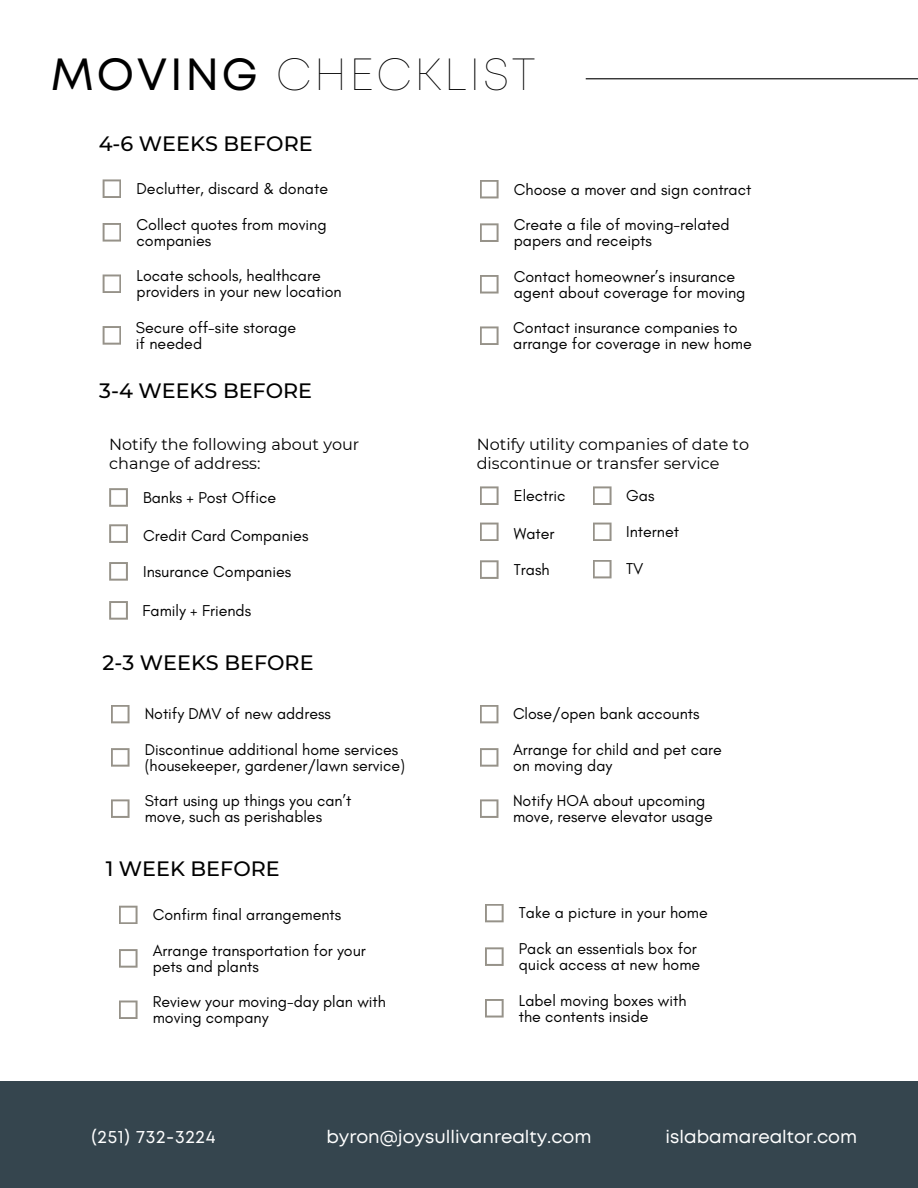
<style>
.page{position:relative;width:918px;height:1188px;background:#fff}
.page>*{position:absolute;margin:0;border:0;box-sizing:border-box;transform-origin:0 0}
.t1{font:100 45px "Mont";letter-spacing:.06em;color:#000}
.t2{font:500 20.7px "Montserrat";color:#000}
.t3{font:18px "Mont";color:#fff}
.t4{font:18px "Mont";letter-spacing:.04em;color:#fff}
.t5{font:16.05px/16px "Glacial Indifference";color:#000}
.t6{font:16.05px/19px "Montserrat";color:#000}
.t7{font:15.9px/15.9px "Glacial Indifference";color:#000}
.s1{font-weight:400}
</style>
<div class="page">
<svg style="left:103px;top:223px;width:18px;height:19px"></svg>
<svg style="left:103px;top:179px;width:18px;height:19px"></svg>
<svg style="left:103px;top:275px;width:18px;height:18px"></svg>
<svg style="left:103px;top:326px;width:18px;height:19px"></svg>
<svg style="left:480px;top:223px;width:19px;height:19px"></svg>
<svg style="left:480px;top:180px;width:19px;height:18px"></svg>
<svg style="left:480px;top:275px;width:19px;height:19px"></svg>
<svg style="left:480px;top:326px;width:19px;height:19px"></svg>
<svg style="left:109px;top:524px;width:19px;height:19px"></svg>
<svg style="left:109px;top:488px;width:19px;height:19px"></svg>
<svg style="left:109px;top:562px;width:19px;height:19px"></svg>
<svg style="left:109px;top:601px;width:19px;height:19px"></svg>
<svg style="left:480px;top:523px;width:19px;height:18px"></svg>
<svg style="left:480px;top:486px;width:19px;height:19px"></svg>
<svg style="left:480px;top:560px;width:19px;height:19px"></svg>
<svg style="left:593px;top:486px;width:19px;height:19px"></svg>
<svg style="left:593px;top:523px;width:19px;height:18px"></svg>
<svg style="left:593px;top:560px;width:19px;height:18px"></svg>
<svg style="left:111px;top:748px;width:19px;height:19px"></svg>
<svg style="left:111px;top:705px;width:19px;height:18px"></svg>
<svg style="left:111px;top:799px;width:19px;height:19px"></svg>
<svg style="left:480px;top:799px;width:18px;height:19px"></svg>
<svg style="left:480px;top:748px;width:18px;height:19px"></svg>
<svg style="left:480px;top:705px;width:18px;height:18px"></svg>
<svg style="left:119px;top:949px;width:19px;height:19px"></svg>
<svg style="left:119px;top:906px;width:19px;height:18px"></svg>
<svg style="left:119px;top:1001px;width:19px;height:18px"></svg>
<svg style="left:485px;top:947px;width:19px;height:19px"></svg>
<svg style="left:485px;top:904px;width:19px;height:18px"></svg>
<svg style="left:485px;top:999px;width:19px;height:19px"></svg>
<hr style="left:586px;top:78px;width:332px;height:1px;background:#000">
<div style="left:0;top:1082px;width:918px;height:106px;background:#35454e"></div>
<p class="t1" style="left:51px;top:57px;width:486px"><span class="s1">MOVING</span> CHECKLIST</p>
<p class="t2" style="left:99px;top:131px;width:215px">4-6 WEEKS BEFORE</p>
<p class="t5" style="left:137px;top:180px;width:193px">Declutter, discard &amp; donate</p>
<p class="t5" style="left:514px;top:181px;width:239px">Choose a mover and sign contract</p>
<p class="t5" style="left:137px;top:216px;width:192px">Collect quotes from moving companies</p>
<p class="t5" style="left:514px;top:216px;width:218px">Create a file of moving-related papers and receipts</p>
<p class="t5" style="left:137px;top:267px;width:207px">Locate schools, healthcare providers in your new location</p>
<p class="t5" style="left:136px;top:319px;width:162px">Secure off-site storage</p>
<p class="t5" style="left:136px;top:335px;width:68px">if needed</p>
<p class="t5" style="left:514px;top:268px;width:233px">Contact homeowner’s insurance agent about coverage for moving</p>
<p class="t5" style="left:513px;top:319px;width:240px">Contact insurance companies to arrange for coverage in new home</p>
<p class="t2" style="left:99px;top:378px;width:214px">3-4 WEEKS BEFORE</p>
<p class="t6" style="left:109px;top:435px;width:252px">Notify the following about your change of address:</p>
<p class="t6" style="left:477px;top:435px;width:274px">Notify utility companies of date to discontinue or transfer service</p>
<p class="t5" style="left:143px;top:489px;width:135px">Banks + Post Office</p>
<p class="t5" style="left:143px;top:527px;width:167px">Credit Card Companies</p>
<p class="t5" style="left:143px;top:563px;width:150px">Insurance Companies</p>
<p class="t5" style="left:143px;top:602px;width:110px">Family + Friends</p>
<p class="t5" style="left:514px;top:487px;width:53px">Electric</p>
<p class="t5" style="left:514px;top:525px;width:42px">Water</p>
<p class="t5" style="left:514px;top:561px;width:37px">Trash</p>
<p class="t5" style="left:626px;top:487px;width:30px">Gas</p>
<p class="t5" style="left:626px;top:524px;width:54px">Internet</p>
<p class="t5" style="left:626px;top:561px;width:19px">TV</p>
<p class="t2" style="left:103px;top:650px;width:213px">2-3 WEEKS BEFORE</p>
<p class="t7" style="left:145px;top:706px;width:188px">Notify DMV of new address</p>
<p class="t7" style="left:513px;top:706px;width:188px">Close/open bank accounts</p>
<p class="t7" style="left:145px;top:741px;width:262px">Discontinue additional home services (housekeeper, gardener/lawn service)</p>
<p class="t7" style="left:513px;top:741px;width:210px">Arrange for child and pet care on moving day</p>
<p class="t7" style="left:145px;top:792px;width:208px">Start using up things you can’t move, such as perishables</p>
<p class="t7" style="left:513px;top:792px;width:201px">Notify HOA about upcoming move, reserve elevator usage</p>
<p class="t2" style="left:106px;top:856px;width:176px">1 WEEK BEFORE</p>
<p class="t5" style="left:153px;top:907px;width:190px">Confirm final arrangements</p>
<p class="t5" style="left:519px;top:905px;width:191px">Take a picture in your home</p>
<p class="t5" style="left:153px;top:942px;width:215px">Arrange transportation for your</p>
<p class="t5" style="left:153px;top:958px;width:108px">pets and plants</p>
<p class="t5" style="left:519px;top:940px;width:180px">Pack an essentials box for</p>
<p class="t5" style="left:519px;top:956px;width:183px">quick access at new home</p>
<p class="t5" style="left:153px;top:993px;width:235px">Review your moving-day plan with</p>
<p class="t5" style="left:153px;top:1009px;width:117px">moving company</p>
<p class="t5" style="left:519px;top:992px;width:169px">Label moving boxes with</p>
<p class="t5" style="left:519px;top:1008px;width:131px">the contents inside</p>
<p class="t3" style="left:91px;top:1130px;width:32px">(123</p>
<p class="t4" style="left:98px;top:1130px;width:121px">251) 456-7890</p>
<p class="t3" style="left:136px;top:1130px;width:31px">732</p>
<p class="t3" style="left:175px;top:1130px;width:42px">3224</p>
<p class="t3" style="left:323px;top:1130px;width:274px">youremail@selilvanrealty..com</p>
<p class="t3" style="left:326px;top:1130px;width:126px">byron@joysul</p>
<p class="t3" style="left:462px;top:1130px;width:131px">inghomescom</p>
<p class="t3" style="left:666px;top:1130px;width:176px">islyourmarealtorom</p>
<p class="t3" style="left:684px;top:1130px;width:175px">abawebsite.c.com</p>
</div>
